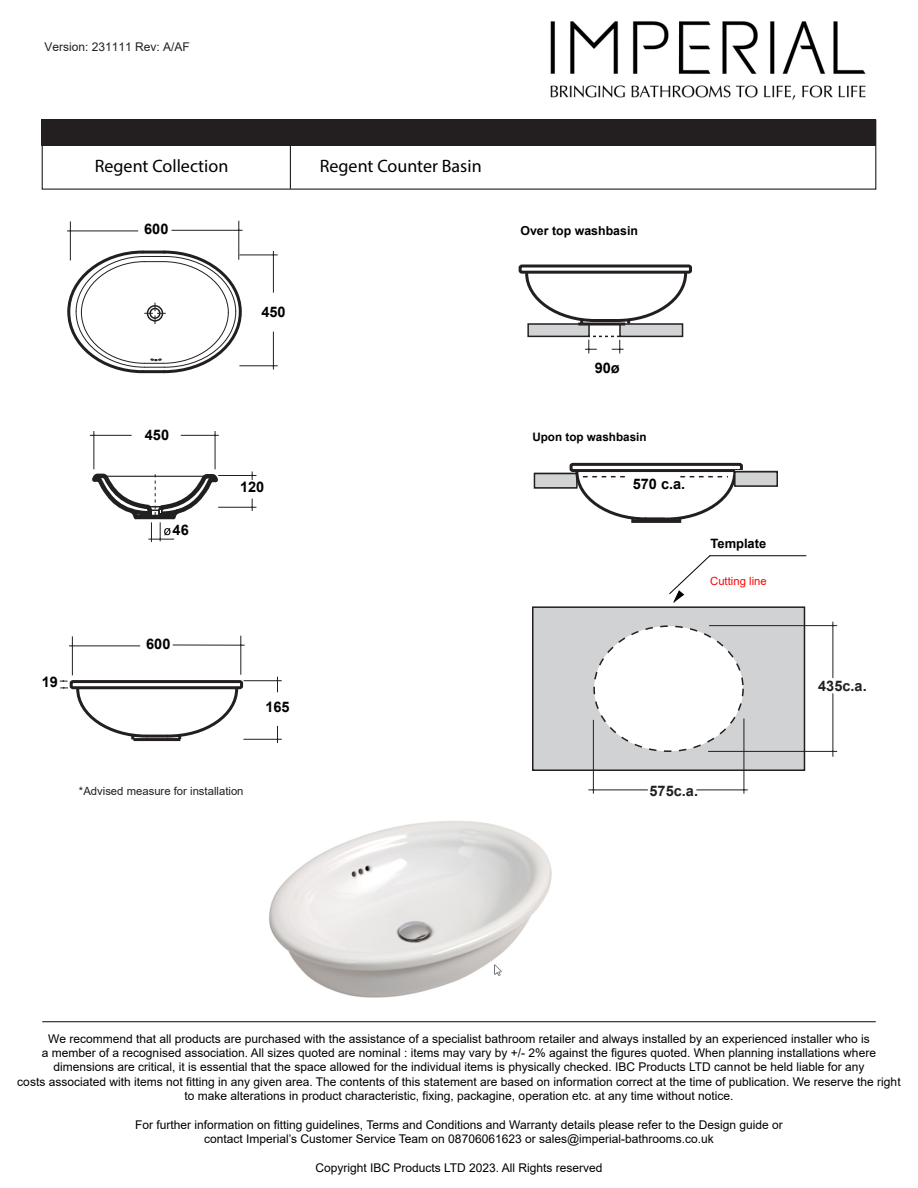
<style>
.page{position:relative;width:918px;height:1188px;background:#fff}
.page>*{position:absolute;margin:0;border:0;box-sizing:border-box;transform-origin:0 0}
.t1{font:18px "Myriad Pro";color:#000}
.t2{font:700 14.55px "Arial";color:#000}
.t3{font:700 14.55px "Arial";color:#231f20}
.t4{font:700 12.9px "Arial";color:#000}
.t5{font:700 12.3px "Arial";color:#000}
.t6{font:12px/14.4px "Arial";color:#000;text-align:center}
.t7{font:12px "Arial";color:#231f20}
.t8{font:700 11.7px "Arial";color:#000}
.t9{font:11.25px "Arial";color:#231f20}
.t10{font:11.25px "Arial";color:#f90606}
</style>
<div class="page">
<hr style="left:290px;top:139px;width:1px;height:50px;background:#231f20">
<div style="left:42px;top:119px;width:834px;height:27px;background:#231f20"></div>
<hr style="left:42px;top:1021px;width:834px;height:1px;background:#272425">
<img style="left:550px;top:21px;width:316px;height:80px">
<div style="left:533px;top:607px;width:271px;height:163px;background:#d0d2d3"></div>
<div style="left:532px;top:606px;width:273px;height:165px;border:2px solid #231f20"></div>
<div style="left:594px;top:626px;width:149px;height:125px;background:#fff;border-radius:50%"></div>
<hr style="left:708px;top:751px;width:129px;height:1px;background:#231f20">
<hr style="left:833px;top:693px;width:1px;height:64px;background:#231f20">
<hr style="left:709px;top:625px;width:128px;height:1px;background:#231f20">
<hr style="left:833px;top:622px;width:1px;height:56px;background:#231f20">
<hr style="left:588px;top:790px;width:60px;height:1px;background:#231f20">
<hr style="left:593px;top:720px;width:1px;height:74px;background:#231f20">
<hr style="left:696px;top:790px;width:52px;height:1px;background:#231f20">
<hr style="left:744px;top:719px;width:1px;height:75px;background:#231f20">
<svg style="left:585px;top:336px;width:39px;height:18px"></svg>
<div style="left:620px;top:324px;width:63px;height:12px;background:#d1d3d4"></div>
<div style="left:619px;top:323px;width:64px;height:14px;border:2px solid #231f20"></div>
<div style="left:528px;top:324px;width:61px;height:12px;background:#d1d3d4"></div>
<div style="left:527px;top:323px;width:63px;height:14px;border:2px solid #231f20"></div>
<div style="left:534px;top:472px;width:43px;height:17px;background:#d1d3d4"></div>
<div style="left:570px;top:463px;width:173px;height:9px;border:3px solid #231f20;border-radius:2px"></div>
<svg style="left:574px;top:469px;width:75px;height:51px"></svg>
<svg style="left:663px;top:469px;width:75px;height:53px"></svg>
<div style="left:534px;top:473px;width:44px;height:16px;border:2px solid #231f20"></div>
<div style="left:735px;top:471px;width:42px;height:16px;background:#d1d3d4"></div>
<div style="left:734px;top:471px;width:44px;height:16px;border:2px solid #231f20"></div>
<div style="left:631px;top:517px;width:50px;height:6px;border:3px solid #231f20"></div>
<hr style="left:578px;top:323px;width:47px;height:3px;background:#231f20">
<div style="left:519px;top:265px;width:173px;height:9px;border:3px solid #231f20;border-radius:2px"></div>
<svg style="left:524px;top:270px;width:165px;height:55px"></svg>
<hr style="left:595px;top:319px;width:22px;height:3px;background:#231f20">
<hr style="left:133px;top:738px;width:47px;height:3px;background:#231f20">
<div style="left:70px;top:680px;width:173px;height:9px;border:3px solid #231f20;border-radius:2px"></div>
<svg style="left:75px;top:686px;width:165px;height:54px"></svg>
<hr style="left:146px;top:735px;width:22px;height:3px;background:#231f20">
<hr style="left:244px;top:739px;width:38px;height:1px;background:#231f20">
<svg style="left:277px;top:726px;width:1px;height:17px"></svg>
<hr style="left:244px;top:680px;width:38px;height:1px;background:#231f20">
<svg style="left:277px;top:677px;width:1px;height:15px"></svg>
<svg style="left:60px;top:680px;width:8px;height:9px"></svg>
<hr style="left:69px;top:646px;width:71px;height:1px;background:#231f20">
<hr style="left:72px;top:636px;width:1px;height:39px;background:#231f20">
<hr style="left:173px;top:645px;width:72px;height:1px;background:#231f20">
<hr style="left:240px;top:636px;width:1px;height:39px;background:#231f20">
<hr style="left:67px;top:231px;width:71px;height:1px;background:#231f20">
<hr style="left:70px;top:221px;width:1px;height:39px;background:#231f20">
<hr style="left:238px;top:221px;width:1px;height:39px;background:#231f20">
<hr style="left:239px;top:365px;width:39px;height:1px;background:#231f20">
<hr style="left:273px;top:332px;width:1px;height:38px;background:#231f20">
<hr style="left:239px;top:255px;width:39px;height:1px;background:#231f20">
<hr style="left:273px;top:251px;width:1px;height:42px;background:#231f20">
<hr style="left:215px;top:431px;width:1px;height:38px;background:#231f20">
<hr style="left:181px;top:435px;width:38px;height:1px;background:#231f20">
<hr style="left:93px;top:431px;width:1px;height:38px;background:#231f20">
<hr style="left:90px;top:435px;width:42px;height:1px;background:#231f20">
<hr style="left:218px;top:507px;width:38px;height:1px;background:#231f20">
<svg style="left:251px;top:499px;width:2px;height:12px"></svg>
<hr style="left:218px;top:475px;width:38px;height:1px;background:#231f20">
<svg style="left:251px;top:472px;width:2px;height:8px"></svg>
<hr style="left:171px;top:230px;width:72px;height:1px;background:#231f20">
<svg style="left:67px;top:249px;width:176px;height:125px"></svg>
<svg style="left:669px;top:556px;width:41px;height:47px"></svg>
<hr style="left:710px;top:555px;width:96px;height:1px;background:#000">
<svg style="left:92px;top:473px;width:128px;height:69px"></svg>
<img style="left:269px;top:821px;width:283px;height:177px">
<p class="t7" style="left:44px;top:39px;width:147px">Version: 231111 Rev: A/AF</p>
<h1 class="t1" style="left:95px;top:155px;width:135px">Regent Collection</h1>
<h1 class="t1" style="left:320px;top:155px;width:163px">Regent Counter Basin</h1>
<p class="t2" style="left:144px;top:219px;width:26px">600</p>
<p class="t2" style="left:261px;top:302px;width:26px">450</p>
<p class="t2" style="left:145px;top:424px;width:26px">450</p>
<p class="t2" style="left:173px;top:520px;width:18px">46</p>
<p class="t2" style="left:240px;top:477px;width:26px">120</p>
<p class="t2" style="left:42px;top:672px;width:18px">19</p>
<p class="t2" style="left:146px;top:634px;width:26px">600</p>
<p class="t2" style="left:265px;top:697px;width:26px">165</p>
<p class="t9" style="left:79px;top:784px;width:166px">*Advised measure for installation</p>
<p class="t5" style="left:520px;top:222px;width:119px">Over top washbasin</p>
<p class="t2" style="left:595px;top:357px;width:27px">90ø</p>
<p class="t8" style="left:532px;top:428px;width:116px">Upon top washbasin</p>
<p class="t2" style="left:633px;top:473px;width:54px">570 c.a.</p>
<p class="t4" style="left:711px;top:534px;width:57px">Template</p>
<p class="t10" style="left:710px;top:574px;width:58px">Cutting line</p>
<p class="t3" style="left:650px;top:781px;width:50px">575c.a.</p>
<p class="t3" style="left:818px;top:675px;width:50px">435c.a.</p>
<p class="t6" style="left:17px;top:1031px;width:885px">We recommend that all products are purchased with the assistance of a specialist bathroom retailer and always installed by an experienced installer who is<br>a member of a recognised association. All sizes quoted are nominal : items may vary by +/- 2% against the figures quoted. When planning installations where dimensions are critical, it is essential that the space allowed for the individual items is physically checked. IBC Products LTD cannot be held liable for any<br>costs associated with items not fitting in any given area. The contents of this statement are based on information correct at the time of publication. We reserve the right to make alterations in product characteristic, fixing, packagine, operation etc. at any time without notice.</p>
<p class="t6" style="left:135px;top:1118px;width:649px">For further information on fitting guidelines, Terms and Conditions and Warranty details please refer to the Design guide or contact Imperial’s Customer Service Team on 08706061623 or sales@imperial-bathrooms.co.uk</p>
<p class="t6" style="left:315px;top:1161px;width:289px">Copyright IBC Products LTD 2023. All Rights reserved</p>
</div>
